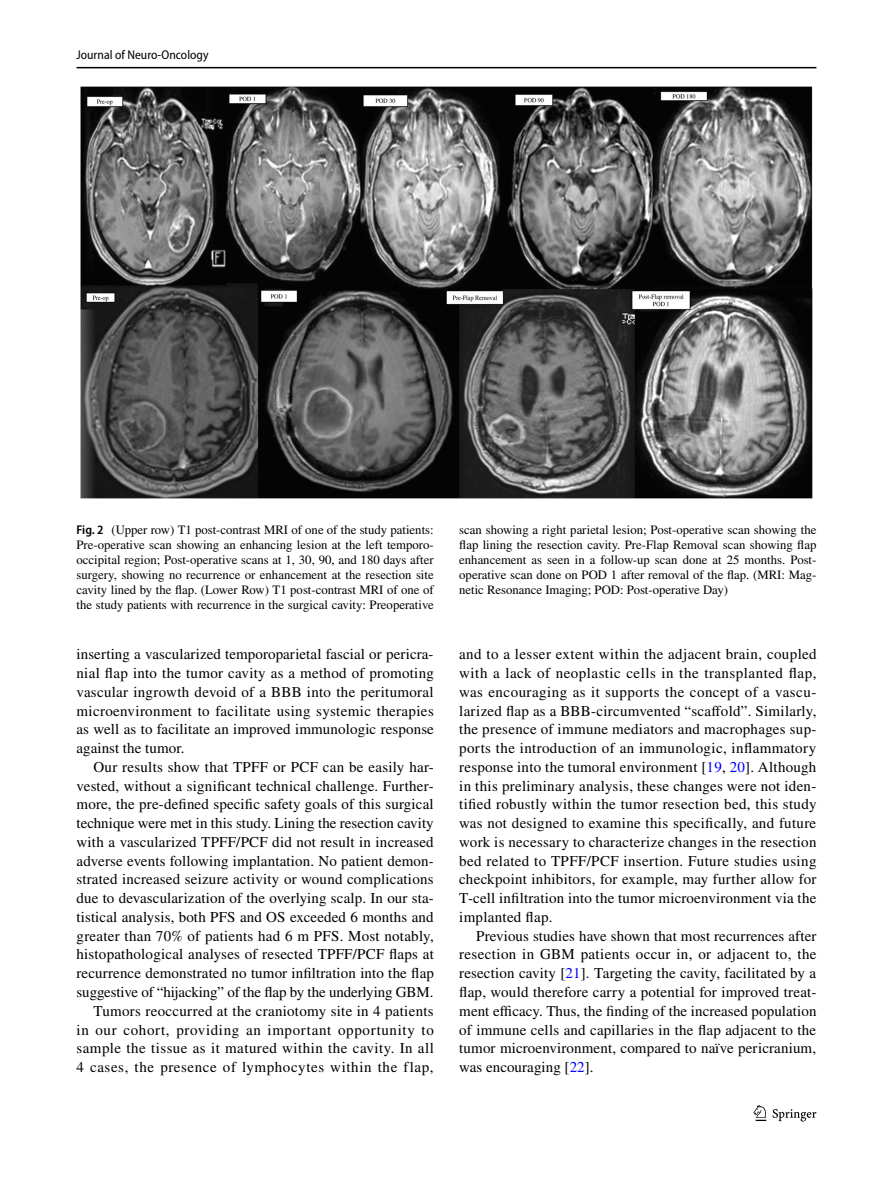
<style>
.page{position:relative;width:893px;height:1187px;background:#fff}
.page>*{position:absolute;margin:0;border:0;box-sizing:border-box;transform-origin:0 0}
.t1{font:15px/18.8px "STIX";letter-spacing:.01em;color:#000;text-align:justify}
.t2{font:12.75px/15px "STIX";color:#000;text-align:justify}
.t3{font:semi-condensed 12.75px "Myriad Pro";color:#000}
.s1{font-family:"Myriad Pro";font-weight:600;font-stretch:semi-condensed}
.s2{color:#00f}
</style>
<div class="page">
<hr style="left:77px;top:67px;width:739px;height:1px;background:#000">
<svg style="left:753px;top:1105px;width:13px;height:15px"></svg>
<svg style="left:773px;top:1109px;width:43px;height:12px"></svg>
<img style="left:81px;top:87px;width:731px;height:411px">
<p class="t3" style="left:77px;top:48px;width:134px">Journal of Neuro-Oncology</p>
<p class="t2" style="left:77px;top:522px;width:359px"><span class="s1">Fig. 2</span> (Upper row) T1 post-contrast MRI of one of the study patients:<br>Pre-operative scan showing an enhancing lesion at the left temporo&shy;occipital region; Post-operative scans at 1, 30, 90, and 180 days after surgery, showing no recurrence or enhancement at the resection site cavity lined by the flap. (Lower Row) T1 post-contrast MRI of one of the study patients with recurrence in the surgical cavity: Preoperative</p>
<p class="t2" style="left:459px;top:522px;width:359px">scan showing a right parietal lesion; Post-operative scan showing the flap lining the resection cavity. Pre-Flap Removal scan showing flap enhancement as seen in a follow-up scan done at 25 months. Post&shy;operative scan done on POD 1 after removal of the flap. (MRI: Mag&shy;netic Resonance Imaging; POD: Post-operative Day)</p>
<p class="t1" style="left:77px;top:646px;width:359px">inserting a vascularized temporoparietal fascial or pericra&shy;nial flap into the tumor cavity as a method of promoting vascular ingrowth devoid of a BBB into the peritumoral microenvironment to facilitate using systemic therapies as well as to facilitate an improved immunologic response against the tumor.</p>
<p class="t1" style="left:77px;top:758px;width:359px;text-align:right">Our results show that TPFF or PCF can be easily har&shy;vested, without a significant technical challenge. Further&shy;more, the pre-defined specific safety goals of this surgical technique were met in this study. Lining the resection cavity with a vascularized TPFF/PCF did not result in increased adverse events following implantation. No patient demon&shy;strated increased seizure activity or wound complications due to devascularization of the overlying scalp. In our sta&shy;tistical analysis, both PFS and OS exceeded 6 months and greater than 70% of patients had 6 m PFS. Most notably, histopathological analyses of resected TPFF/PCF flaps at recurrence demonstrated no tumor infiltration into the flap suggestive of “hijacking” of the flap by the underlying GBM.<br>Tumors reoccurred at the craniotomy site in 4 patients<br>in our cohort, providing an important opportunity to sample the tissue as it matured within the cavity. In all 4 cases, the presence of lymphocytes within the flap,</p>
<p class="t1" style="left:459px;top:646px;width:359px">and to a lesser extent within the adjacent brain, coupled with a lack of neoplastic cells in the transplanted flap, was encouraging as it supports the concept of a vascu&shy;larized flap as a BBB-circumvented “scaffold”. Similarly, the presence of immune mediators and macrophages sup&shy;ports the introduction of an immunologic, inflammatory response into the tumoral environment [<span class="s2">19</span>, <span class="s2">20</span>]. Although in this preliminary analysis, these changes were not iden&shy;tified robustly within the tumor resection bed, this study was not designed to examine this specifically, and future work is necessary to characterize changes in the resection bed related to TPFF/PCF insertion. Future studies using checkpoint inhibitors, for example, may further allow for T-cell infiltration into the tumor microenvironment via the implanted flap.</p>
<p class="t1" style="left:459px;top:927px;width:359px;text-indent:17px">Previous studies have shown that most recurrences after resection in GBM patients occur in, or adjacent to, the resection cavity [<span class="s2">21</span>]. Targeting the cavity, facilitated by a flap, would therefore carry a potential for improved treat&shy;ment efficacy. Thus, the finding of the increased population of immune cells and capillaries in the flap adjacent to the tumor microenvironment, compared to naïve pericranium, was encouraging [<span class="s2">22</span>].</p>
</div>
